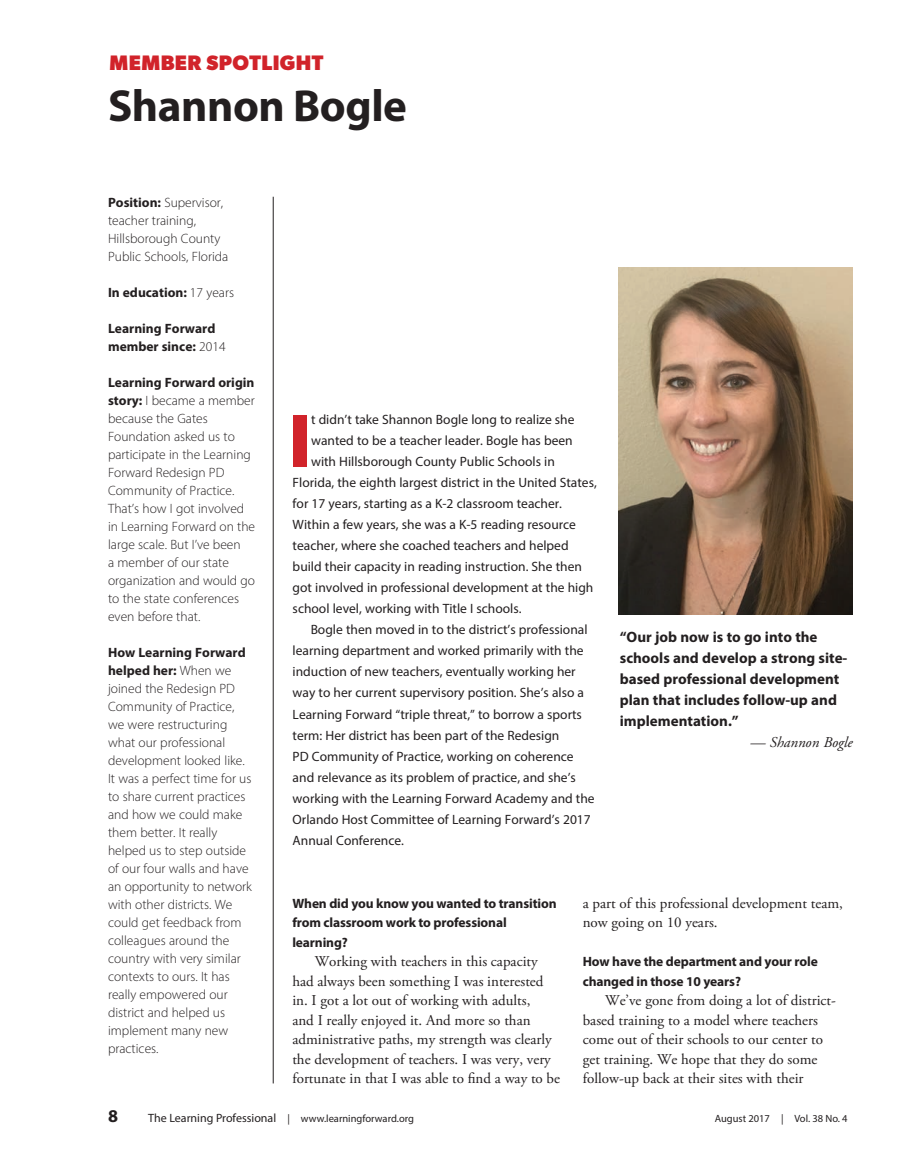
<style>
.page{position:relative;width:905px;height:1175px;background:#fff}
.page>*{position:absolute;margin:0;border:0;box-sizing:border-box;transform-origin:0 0}
.box{font:900 75.75px "Myriad Pro";color:#d1232a}
.byline{font:700 45px "Myriad Pro";letter-spacing:-.01em;color:#231f20}
.t1{font:700 21px "Gibson";letter-spacing:.02em;color:#d1232a}
.t2{font:700 18px "Myriad Pro";color:#231f20}
.body{font:15px/19.5px "Adobe Garamond Pro";color:#231f20}
.box-2{font:700 15px/21px "Myriad Pro";color:#231f20}
.box-3{font:italic 15px "Adobe Garamond Pro";color:#231f20}
.box-4{font:13.5px/21px "Myriad Pro";color:#231f20}
.box-5{font:300 13.5px/18px "Myriad Pro";color:#231f20}
.subhead{font:700 13.5px/19.5px "Myriad Pro";letter-spacing:-.01em;color:#231f20}
.box-6{font:700 13.5px/18px "Myriad Pro";color:#231f20}
.t3{font:10.5px "Myriad Pro";color:#231f20}
.s1{font-weight:700}
.s2{font-weight:300}
.s3{font-size:12px}
</style>
<div class="page">
<hr style="left:273px;top:197px;width:1px;height:886px;background:#231f20">
<img style="left:618px;top:267px;width:234px;height:347px">
<p class="t1" style="left:110px;top:51px;width:215px">MEMBER SPOTLIGHT</p>
<p class="byline" style="left:108px;top:77px;width:300px">Shannon Bogle</p>
<p class="box-5" style="left:108px;top:193px;width:122px"><span class="s1">Position:</span> Supervisor, teacher training,<br>Hillsborough County<br>Public Schools, Florida</p>
<p class="box-6" style="left:108px;top:283px;width:127px">In education: <span class="s2">17 years</span></p>
<p class="box-6" style="left:108px;top:319px;width:119px">Learning Forward member since: <span class="s2">2014</span></p>
<p class="box-5" style="left:108px;top:373px;width:149px"><span class="s1">Learning Forward origin story:</span> I became a member because the Gates<br>Foundation asked us to participate in the Learning<br>Forward Redesign PD<br>Community of Practice.<br>That’s how I got involved in Learning Forward on the large scale. But I’ve been<br>a member of our state organization and would go to the state conferences even before that.</p>
<p class="box-5" style="left:108px;top:643px;width:145px"><span class="s1">How Learning Forward helped her:</span> When we joined the Redesign PD<br>Community of Practice, we were restructuring what our professional development looked like.<br>It was a perfect time for us to share current practices and how we could make them better. It really helped us to step outside of our four walls and have an opportunity to network with other districts. We could get feedback from colleagues around the country with very similar contexts to ours. It has really empowered our district and helped us implement many new practices.</p>
<p class="box" style="left:288px;top:390px;width:25px">I</p>
<p class="box-4" style="left:311px;top:409px;width:265px">t didn’t take Shannon Bogle long to realize she</p>
<p class="box-4" style="left:311px;top:430px;width:263px">wanted to be a teacher leader. Bogle has been</p>
<p class="box-4" style="left:311px;top:451px;width:245px">with Hillsborough County Public Schools in</p>
<p class="box-4" style="left:293px;top:472px;width:305px">Florida, the eighth largest district in the United States,</p>
<p class="box-4" style="left:293px;top:493px;width:271px">for 17 years, starting as a K-2 classroom teacher.</p>
<p class="box-4" style="left:293px;top:514px;width:285px">Within a few years, she was a K-5 reading resource</p>
<p class="box-4" style="left:293px;top:535px;width:277px">teacher, where she coached teachers and helped</p>
<p class="box-4" style="left:293px;top:556px;width:291px">build their capacity in reading instruction. She then</p>
<p class="box-4" style="left:293px;top:577px;width:302px">got involved in professional development at the high</p>
<p class="box-4" style="left:293px;top:598px;width:230px">school level, working with Title I schools.</p>
<p class="box-4" style="left:293px;top:619px;width:303px;text-indent:18px">Bogle then moved in to the district’s professional learning department and worked primarily with the induction of new teachers, eventually working her way to her current supervisory position. She’s also a Learning Forward “triple threat,” to borrow a sports term: Her district has been part of the Redesign<br>PD Community of Practice, working on coherence and relevance as its problem of practice, and she’s working with the Learning Forward Academy and the Orlando Host Committee of Learning Forward’s 2017<br>Annual Conference.</p>
<p class="box-2" style="left:619px;top:625px;width:229px">“Our job now is to go into the schools and develop a strong site&shy;based professional development plan that includes follow-up and implementation.”</p>
<p class="box-3" style="left:750px;top:733px;width:104px">— Shannon Bogle</p>
<p class="subhead" style="left:292px;top:893px;width:266px">When did you know you wanted to transition from classroom work to professional learning?</p>
<p class="body" style="left:292px;top:952px;width:269px;text-indent:22px">Working with teachers in this capacity had always been something I was interested in. I got a lot out of working with adults,<br>and I really enjoyed it. And more so than administrative paths, my strength was clearly the development of teachers. I was very, very fortunate in that I was able to find a way to be</p>
<p class="body" style="left:582px;top:894px;width:262px">a part of this professional development team, now going on 10 years.</p>
<p class="subhead" style="left:582px;top:951px;width:236px">How have the department and your role changed in those 10 years?</p>
<p class="body" style="left:582px;top:991px;width:255px;text-indent:22px">We’ve gone from doing a lot of district&shy;based training to a model where teachers come out of their schools to our center to get training. We hope that they do some follow-up back at their sites with their</p>
<p class="t2" style="left:108px;top:1104px;width:11px">8</p>
<p class="t3" style="left:148px;top:1112px;width:267px"><span class="s3">The Learning Professional</span> | www.learningforward.org</p>
<p class="t3" style="left:714px;top:1112px;width:134px">August 2017 | Vol. 38 No. 4</p>
</div>
